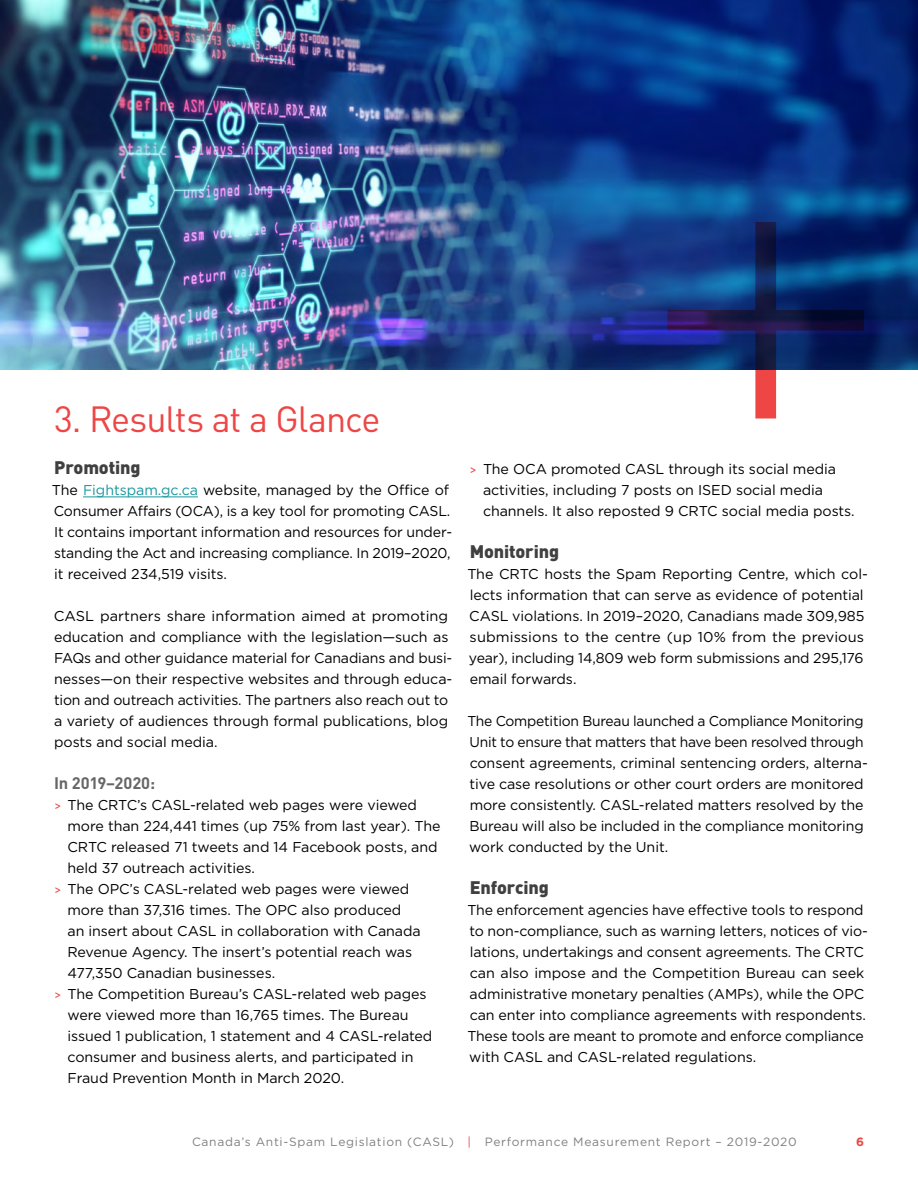
<style>
.page{position:relative;width:918px;height:1188px;background:#fff}
.page>*{position:absolute;margin:0;border:0;box-sizing:border-box;transform-origin:0 0}
.t1{font:36px "FFDIN Pro";letter-spacing:-.03em;color:#ee4645}
.Sub_2{font:900 18px "FFDIN Pro";letter-spacing:-.01em;color:#404040}
.Sub_3{font:700 16.5px "FFDIN Pro";letter-spacing:-.005em;color:#666}
.Body{font:14.25px/21px "Gotham";letter-spacing:-.005em;color:#000}
.t2{font:12px "Gotham";letter-spacing:.06em;color:#808080}
.t3{font:700 12px "Gotham";color:#ee4645}
.s1{color:#1a979f}
.s2{font-family:"FFDIN Pro";color:#ee4645}
.s3{color:#ee4645}
</style>
<div class="page">
<hr style="left:83px;top:497px;width:115px;height:1px;background:#1a979f">
<img style="left:0;top:0;width:918px;height:369px">
<svg style="left:667px;top:222px;width:197px;height:197px"></svg>
<p class="t1" style="left:54px;top:391px;width:328px">3. Results at a Glance</p>
<p class="Sub_2" style="left:54px;top:452px;width:88px">Promoting</p>
<p class="Body" style="left:52px;top:479px;width:402px">The <span class="s1">Fightspam.gc.ca</span> website, managed by the Office of Consumer Affairs (OCA), is a key tool for promoting CASL.<br>It contains important information and resources for under&shy;standing the Act and increasing compliance. In 2019–2020, it received 234,519 visits.</p>
<p class="Body" style="left:54px;top:605px;width:400px">CASL partners share information aimed at promoting education and compliance with the legislation—such as FAQs and other guidance material for Canadians and busi&shy;nesses—on their respective websites and through educa&shy;tion and outreach activities. The partners also reach out to a variety of audiences through formal publications, blog posts and social media.</p>
<p class="Sub_3" style="left:54px;top:769px;width:103px">In 2019–2020:</p>
<p class="Body" style="left:68px;top:794px;width:375px;text-indent:-14px"><span class="s2">&gt;</span> The CRTC’s CASL-related web pages were viewed more than 224,441 times (up 75% from last year). The CRTC released 71 tweets and 14 Facebook posts, and held 37 outreach activities.</p>
<p class="Body" style="left:68px;top:878px;width:355px;text-indent:-14px"><span class="s2">&gt;</span> The OPC’s CASL-related web pages were viewed more than 37,316 times. The OPC also produced an insert about CASL in collaboration with Canada Revenue Agency. The insert’s potential reach was 477,350 Canadian businesses.</p>
<p class="Body" style="left:68px;top:983px;width:366px;text-indent:-14px"><span class="s2">&gt;</span> The Competition Bureau’s CASL-related web pages were viewed more than 16,765 times. The Bureau issued 1 publication, 1 statement and 4 CASL-related consumer and business alerts, and participated in Fraud Prevention Month in March 2020.</p>
<p class="Body" style="left:483px;top:458px;width:373px;text-indent:-14px"><span class="s2">&gt;</span> The OCA promoted CASL through its social media activities, including 7 posts on ISED social media channels. It also reposted 9 CRTC social media posts.</p>
<p class="Sub_2" style="left:470px;top:536px;width:91px">Monitoring</p>
<p class="Body" style="left:467px;top:563px;width:402px">The CRTC hosts the Spam Reporting Centre, which col&shy;lects information that can serve as evidence of potential CASL violations. In 2019–2020, Canadians made 309,985 submissions to the centre (up 10% from the previous year), including 14,809 web form submissions and 295,176 email forwards.</p>
<p class="Body" style="left:467px;top:710px;width:402px">The Competition Bureau launched a Compliance Monitoring Unit to ensure that matters that have been resolved through consent agreements, criminal sentencing orders, alterna&shy;tive case resolutions or other court orders are monitored more consistently. CASL-related matters resolved by the Bureau will also be included in the compliance monitoring work conducted by the Unit.</p>
<p class="Sub_2" style="left:470px;top:872px;width:80px">Enforcing</p>
<p class="Body" style="left:467px;top:899px;width:402px">The enforcement agencies have effective tools to respond to non-compliance, such as warning letters, notices of vio&shy;lations, undertakings and consent agreements. The CRTC can also impose and the Competition Bureau can seek administrative monetary penalties (AMPs), while the OPC can enter into compliance agreements with respondents.<br>These tools are meant to promote and enforce compliance with CASL and CASL-related regulations.</p>
<p class="t2" style="left:192px;top:1134px;width:606px">Canada’s Anti-Spam Legislation (CASL) <span class="s3">|</span> Performance Measurement Report – 2019-2020</p>
<p class="t3" style="left:856px;top:1134px;width:9px">6</p>
</div>
